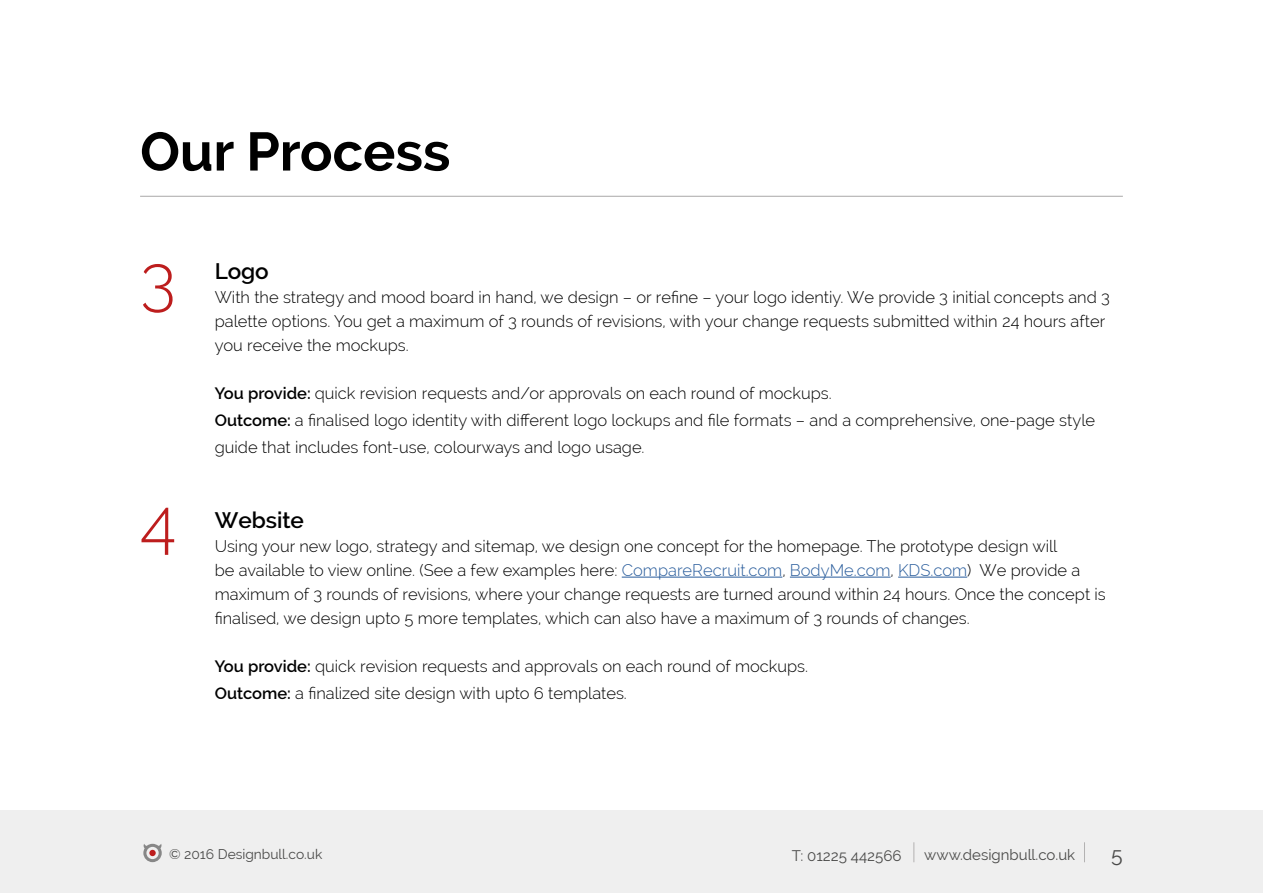
<style>
.page{position:relative;width:1263px;height:893px;background:#fff}
.page>*{position:absolute;margin:0;border:0;box-sizing:border-box;transform-origin:0 0}
.t1{font:300 67.5px "Raleway";color:#bd1d1d}
.t2{font:700 54px "Raleway";color:#000}
.t3{font:600 22.5px "Raleway";color:#000}
.t4{font:21px "Raleway";color:#4a4a49}
.t5{font:300 16.5px/24px "Raleway";color:#000}
.t6{font:15px "Raleway";color:#4a4a49}
.t7{font:13.8px "Raleway";color:#4a4a49}
.s1{font-weight:600}
.s2{color:#275b9b}
</style>
<div class="page">
<div style="left:0;top:811px;width:1263px;height:82px;background:#ededed"></div>
<svg style="left:914px;top:842px;width:1px;height:20px"></svg>
<svg style="left:1084px;top:842px;width:1px;height:20px"></svg>
<svg style="left:143px;top:844px;width:19px;height:18px"></svg>
<hr style="left:622px;top:577px;width:160px;height:1px;background:#275b9b">
<hr style="left:790px;top:577px;width:101px;height:1px;background:#275b9b">
<hr style="left:898px;top:577px;width:69px;height:1px;background:#275b9b">
<hr style="left:140px;top:196px;width:983px;height:1px;background:#b3b2b2">
<h2 class="t2" style="left:140px;top:121px;width:312px">Our Process</h2>
<h1 class="t1" style="left:140px;top:240px;width:37px">3</h1>
<h1 class="t1" style="left:140px;top:483px;width:38px">4</h1>
<h3 class="t3" style="left:215px;top:258px;width:56px">Logo</h3>
<p class="t5" style="left:215px;top:285px;width:897px">With the strategy and mood board in hand, we design – or refine – your logo identiy. We provide 3 initial concepts and 3 palette options. You get a maximum of 3 rounds of revisions, with your change requests submitted within 24 hours after you receive the mockups.</p>
<p class="t5" style="left:215px;top:380px;width:882px;line-height:27px"><span class="s1">You provide:</span> quick revision requests and/or approvals on each round of mockups.<br><span class="s1">Outcome:</span> a finalised logo identity with different logo lockups and file formats – and a comprehensive, one-page style guide that includes font-use, colourways and logo usage.</p>
<h3 class="t3" style="left:215px;top:507px;width:91px">Website</h3>
<p class="t5" style="left:215px;top:534px;width:893px">Using your new logo, strategy and sitemap, we design one concept for the homepage. The prototype design will<br>be available to view online. (See a few examples here: <span class="s2">CompareRecruit.com</span>, <span class="s2">BodyMe.com</span>, <span class="s2">KDS.com</span>) We provide a maximum of 3 rounds of revisions, where your change requests are turned around within 24 hours. Once the concept is finalised, we design upto 5 more templates, which can also have a maximum of 3 rounds of changes.</p>
<p class="t5" style="left:215px;top:652px;width:595px;line-height:27px"><span class="s1">You provide:</span> quick revision requests and approvals on each round of mockups.<br><span class="s1">Outcome:</span> a finalized site design with upto 6 templates.</p>
<p class="t7" style="left:169px;top:846px;width:155px">© 2016 Designbull.co.uk</p>
<p class="t6" style="left:792px;top:847px;width:111px">T: 01225 442566</p>
<p class="t6" style="left:924px;top:846px;width:152px">www.designbull.co.uk</p>
<p class="t4" style="left:1111px;top:842px;width:13px">5</p>
</div>
